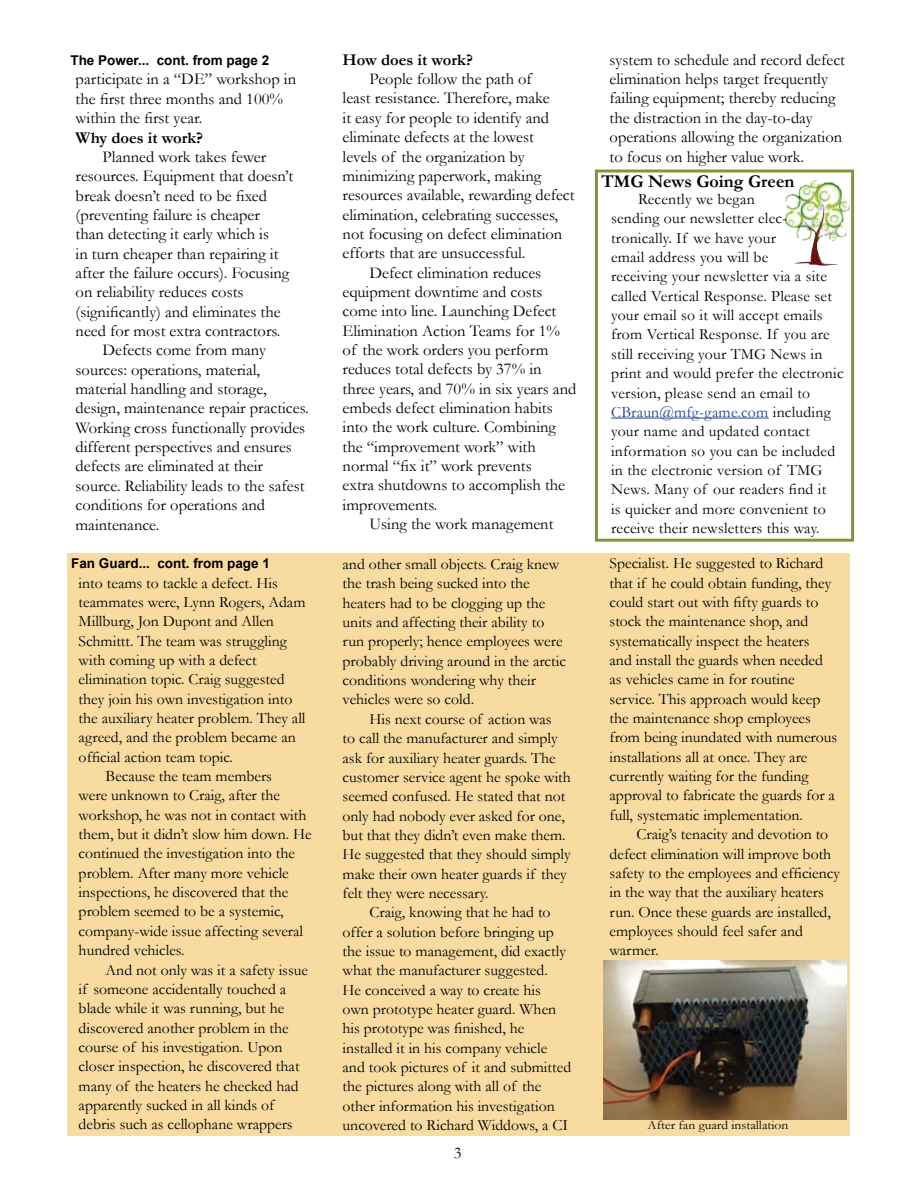
<style>
.page{position:relative;width:918px;height:1188px;background:#fff}
.page>*{position:absolute;margin:0;border:0;box-sizing:border-box;transform-origin:0 0}
.t1{font:700 18px "Garamond";color:#000}
.t2{font:16.5px/19.4px "Garamond";color:#000}
.t3{font:700 16.5px "Garamond";color:#000}
.t4{font:15.75px/19.4px "Garamond";color:#000}
.t5{font:700 13.5px "Arial";color:#000}
.t6{font:12.75px "Garamond";color:#000;scale:1.06 1}
.s1{color:#24408f}
</style>
<div class="page">
<svg style="left:594px;top:169px;width:261px;height:373px"></svg>
<div style="left:68px;top:553px;width:782px;height:583px;background:#f8dba0"></div>
<img style="left:603px;top:960px;width:243px;height:159px">
<img style="left:785px;top:180px;width:65px;height:87px">
<hr style="left:611px;top:418px;width:158px;height:1px;background:#24408f">
<p class="t5" style="left:70px;top:52px;width:200px">The Power... cont. from page 2</p>
<p class="t2" style="left:76px;top:69px;width:222px">participate in a “DE” workshop in the first three months and 100% within the first year.</p>
<p class="t3" style="left:76px;top:126px;width:129px">Why does it work?</p>
<p class="t2" style="left:103px;top:147px;width:165px">Planned work takes fewer</p>
<p class="t2" style="left:76px;top:166px;width:219px">resources. Equipment that doesn’t</p>
<p class="t2" style="left:76px;top:185px;width:193px">break doesn’t need to be fixed</p>
<p class="t2" style="left:76px;top:205px;width:186px">(preventing failure is cheaper</p>
<p class="t2" style="left:76px;top:224px;width:195px">than detecting it early which is</p>
<p class="t2" style="left:76px;top:243px;width:204px">in turn cheaper than repairing it</p>
<p class="t2" style="left:76px;top:263px;width:215px">after the failure occurs). Focusing</p>
<p class="t2" style="left:76px;top:282px;width:169px">on reliability reduces costs</p>
<p class="t2" style="left:76px;top:301px;width:207px">(significantly) and eliminates the</p>
<p class="t2" style="left:76px;top:321px;width:206px">need for most extra contractors.</p>
<p class="t2" style="left:103px;top:340px;width:165px">Defects come from many</p>
<p class="t2" style="left:76px;top:359px;width:186px">sources: operations, material,</p>
<p class="t2" style="left:76px;top:379px;width:193px">material handling and storage,</p>
<p class="t2" style="left:76px;top:398px;width:235px">design, maintenance repair practices.</p>
<p class="t2" style="left:76px;top:417px;width:231px">Working cross functionally provides</p>
<p class="t2" style="left:76px;top:437px;width:218px">different perspectives and ensures</p>
<p class="t2" style="left:76px;top:456px;width:189px">defects are eliminated at their</p>
<p class="t2" style="left:76px;top:476px;width:230px">source. Reliability leads to the safest</p>
<p class="t2" style="left:76px;top:495px;width:191px">conditions for operations and</p>
<p class="t2" style="left:76px;top:514px;width:85px">maintenance.</p>
<p class="t5" style="left:71px;top:554px;width:200px">Fan Guard... cont. from page 1</p>
<p class="t4" style="left:79px;top:573px;width:201px">into teams to tackle a defect. His</p>
<p class="t4" style="left:79px;top:592px;width:228px">teammates were, Lynn Rogers, Adam</p>
<p class="t4" style="left:79px;top:611px;width:197px">Millburg, Jon Dupont and Allen</p>
<p class="t4" style="left:79px;top:631px;width:210px">Schmittt. The team was struggling</p>
<p class="t4" style="left:79px;top:650px;width:180px">with coming up with a defect</p>
<p class="t4" style="left:79px;top:669px;width:208px">elimination topic. Craig suggested</p>
<p class="t4" style="left:79px;top:689px;width:215px">they join his own investigation into</p>
<p class="t4" style="left:79px;top:708px;width:228px">the auxiliary heater problem. They all</p>
<p class="t4" style="left:79px;top:727px;width:219px">agreed, and the problem became an</p>
<p class="t4" style="left:79px;top:747px;width:156px">official action team topic.</p>
<p class="t4" style="left:106px;top:766px;width:168px">Because the team members</p>
<p class="t4" style="left:79px;top:785px;width:203px">were unknown to Craig, after the</p>
<p class="t4" style="left:79px;top:805px;width:229px">workshop, he was not in contact with</p>
<p class="t4" style="left:79px;top:824px;width:235px">them, but it didn’t slow him down. He</p>
<p class="t4" style="left:79px;top:843px;width:218px">continued the investigation into the</p>
<p class="t4" style="left:79px;top:863px;width:212px">problem. After many more vehicle</p>
<p class="t4" style="left:79px;top:882px;width:211px">inspections, he discovered that the</p>
<p class="t4" style="left:79px;top:901px;width:206px">problem seemed to be a systemic,</p>
<p class="t4" style="left:79px;top:921px;width:226px">company-wide issue affecting several</p>
<p class="t4" style="left:79px;top:940px;width:107px">hundred vehicles.</p>
<p class="t4" style="left:106px;top:960px;width:204px">And not only was it a safety issue</p>
<p class="t4" style="left:79px;top:979px;width:209px">if someone accidentally touched a</p>
<p class="t4" style="left:79px;top:998px;width:207px">blade while it was running, but he</p>
<p class="t4" style="left:79px;top:1018px;width:212px">discovered another problem in the</p>
<p class="t4" style="left:79px;top:1037px;width:205px">course of his investigation. Upon</p>
<p class="t4" style="left:79px;top:1056px;width:222px">closer inspection, he discovered that</p>
<p class="t4" style="left:79px;top:1076px;width:222px">many of the heaters he checked had</p>
<p class="t4" style="left:79px;top:1095px;width:197px">apparently sucked in all kinds of</p>
<p class="t4" style="left:79px;top:1114px;width:216px">debris such as cellophane wrappers</p>
<p class="t3" style="left:343px;top:48px;width:132px">How does it work?</p>
<p class="t2" style="left:370px;top:69px;width:164px">People follow the path of</p>
<p class="t2" style="left:343px;top:88px;width:209px">least resistance. Therefore, make</p>
<p class="t2" style="left:343px;top:108px;width:208px">it easy for people to identify and</p>
<p class="t2" style="left:343px;top:127px;width:193px">eliminate defects at the lowest</p>
<p class="t2" style="left:343px;top:146px;width:184px">levels of the organization by</p>
<p class="t2" style="left:343px;top:166px;width:200px">minimizing paperwork, making</p>
<p class="t2" style="left:343px;top:185px;width:234px">resources available, rewarding defect</p>
<p class="t2" style="left:343px;top:204px;width:217px">elimination, celebrating successes,</p>
<p class="t2" style="left:343px;top:224px;width:221px">not focusing on defect elimination</p>
<p class="t2" style="left:343px;top:243px;width:184px">efforts that are unsuccessful.</p>
<p class="t2" style="left:370px;top:262px;width:173px">Defect elimination reduces</p>
<p class="t2" style="left:343px;top:282px;width:202px">equipment downtime and costs</p>
<p class="t2" style="left:343px;top:301px;width:215px">come into line. Launching Defect</p>
<p class="t2" style="left:343px;top:320px;width:219px">Elimination Action Teams for 1%</p>
<p class="t2" style="left:343px;top:340px;width:207px">of the work orders you perform</p>
<p class="t2" style="left:343px;top:359px;width:200px">reduces total defects by 37% in</p>
<p class="t2" style="left:343px;top:378px;width:235px">three years, and 70% in six years and</p>
<p class="t2" style="left:343px;top:398px;width:212px">embeds defect elimination habits</p>
<p class="t2" style="left:343px;top:417px;width:215px">into the work culture. Combining</p>
<p class="t2" style="left:343px;top:437px;width:195px">the “improvement work” with</p>
<p class="t2" style="left:343px;top:456px;width:191px">normal “fix it” work prevents</p>
<p class="t2" style="left:343px;top:475px;width:224px">extra shutdowns to accomplish the</p>
<p class="t2" style="left:343px;top:495px;width:96px">improvements.</p>
<p class="t2" style="left:370px;top:514px;width:185px">Using the work management</p>
<p class="t4" style="left:343px;top:554px;width:225px">and other small objects. Craig knew the trash being sucked into the heaters had to be clogging up the units and affecting their ability to run properly; hence employees were probably driving around in the arctic conditions wondering why their vehicles were so cold.</p>
<p class="t4" style="left:343px;top:709px;width:230px;text-indent:27px">His next course of action was<br>to call the manufacturer and simply ask for auxiliary heater guards. The customer service agent he spoke with seemed confused. He stated that not only had nobody ever asked for one, but that they didn’t even make them.<br>He suggested that they should simply make their own heater guards if they felt they were necessary.</p>
<p class="t4" style="left:343px;top:902px;width:230px;text-indent:27px">Craig, knowing that he had to offer a solution before bringing up the issue to management, did exactly what the manufacturer suggested.<br>He conceived a way to create his<br>own prototype heater guard. When his prototype was finished, he installed it in his company vehicle and took pictures of it and submitted the pictures along with all of the other information his investigation uncovered to Richard Widdows, a CI</p>
<p class="t2" style="left:454px;top:1143px;width:9px">3</p>
<p class="t2" style="left:610px;top:50px;width:237px">system to schedule and record defect elimination helps target frequently failing equipment; thereby reducing the distraction in the day-to-day operations allowing the organization to focus on higher value work.</p>
<p class="t1" style="left:602px;top:169px;width:194px">TMG News Going Green</p>
<p class="t4" style="left:611px;top:189px;width:234px;text-indent:27px">Recently we began<br>sending our newsletter elec&shy;tronically. If we have your<br>email address you will be<br>receiving your newsletter via a site called Vertical Response. Please set your email so it will accept emails from Vertical Response. If you are still receiving your TMG News in print and would prefer the electronic version, please send an email to<br><span class="s1">CBraun@mfg-game.com</span> including your name and updated contact information so you can be included in the electronic version of TMG<br>News. Many of our readers find it<br>is quicker and more convenient to receive their newsletters this way.</p>
<p class="t4" style="left:610px;top:553px;width:229px">Specialist. He suggested to Richard that if he could obtain funding, they could start out with fifty guards to stock the maintenance shop, and systematically inspect the heaters<br>and install the guards when needed as vehicles came in for routine service. This approach would keep the maintenance shop employees from being inundated with numerous installations all at once. They are currently waiting for the funding approval to fabricate the guards for a full, systematic implementation.</p>
<p class="t4" style="left:610px;top:824px;width:232px;text-indent:27px">Craig’s tenacity and devotion to defect elimination will improve both safety to the employees and efficiency in the way that the auxiliary heaters run. Once these guards are installed, employees should feel safer and warmer.</p>
<p class="t6" style="left:648px;top:1117px;width:134px">After fan guard installation</p>
</div>
